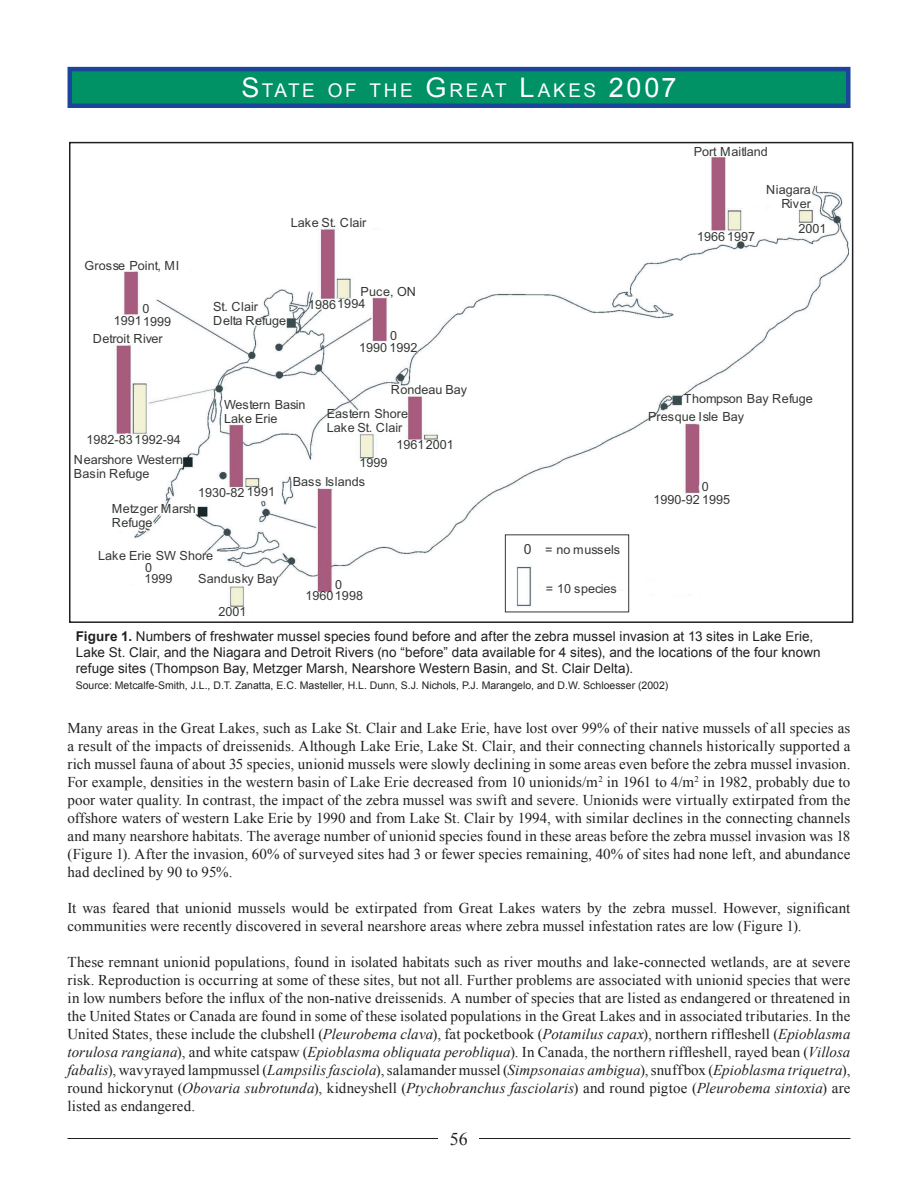
<style>
.page{position:relative;width:918px;height:1188px;background:#fff}
.page>*{position:absolute;margin:0;border:0;box-sizing:border-box;transform-origin:0 0}
.t1{font:18.9px "Arial";letter-spacing:.14em;color:#fff}
.Page_number{font:18px "Times New Roman";color:#231f20}
.SOLEC_Body_Text_1{font:15px/18px "Times New Roman";letter-spacing:.005em;color:#231f20;text-align:justify}
.Caption_text_9pt{font:13.5px/16.2px "Arial";letter-spacing:.005em;color:#231f20}
.t2{font:12.6px/14px "Arial";color:#343834}
.Caption_source_text{font:10.5px "Arial";color:#231f20}
.s1{font-size:27px}
.s2{font-size:13.95px}
.s3{font-weight:700}
.s4{font-style:italic}
</style>
<div class="page">
<hr style="left:67px;top:1138px;width:783px;height:1px;background:#231f20">
<div style="left:70px;top:69px;width:778px;height:37px;background:#009165"></div>
<div style="left:68px;top:67px;width:783px;height:41px;border:4px solid #1d449b"></div>
<div style="left:439px;top:1130px;width:40px;height:17px;background:#fff"></div>
<img style="left:93px;top:156px;width:756px;height:457px">
<div style="left:505px;top:535px;width:124px;height:77px;border:1px solid #343834"></div>
<div style="left:69px;top:142px;width:784px;height:481px;border:2px solid #231f20"></div>
<p class="t2" style="left:85px;top:260px;width:96px">Grosse Point, MI</p>
<p class="t2" style="left:143px;top:303px;width:9px">0</p>
<p class="t2" style="left:114px;top:315px;width:59px">19911999</p>
<p class="t1" style="left:241px;top:78px;width:437px"><span class="s1">S</span>tate of the <span class="s1">G</span>reat <span class="s1">L</span>akes <span class="s1">2007</span></p>
<p class="t2" style="left:291px;top:217px;width:77px">Lake St. Clair</p>
<p class="t2" style="left:361px;top:286px;width:57px">Puce, ON</p>
<p class="t2" style="left:213px;top:301px;width:46px">St. Clair</p>
<p class="t2" style="left:308px;top:298px;width:59px">19861994</p>
<p class="t2" style="left:213px;top:315px;width:74px">Delta Refuge</p>
<p class="t2" style="left:694px;top:146px;width:76px">Port Maitland</p>
<p class="t2" style="left:697px;top:231px;width:59px">19661997</p>
<p class="t2" style="left:766px;top:184px;width:46px;text-align:right">Niagara<br>River</p>
<p class="t2" style="left:799px;top:223px;width:30px">2001</p>
<p class="t2" style="left:93px;top:333px;width:72px">Detroit River</p>
<p class="t2" style="left:390px;top:330px;width:9px">0</p>
<p class="t2" style="left:359px;top:342px;width:60px">1990 1992</p>
<p class="t2" style="left:391px;top:383px;width:78px">Rondeau Bay</p>
<p class="t2" style="left:224px;top:398px;width:83px">Western Basin<br>Lake Erie</p>
<p class="t2" style="left:327px;top:407px;width:83px">Eastern Shore<br>Lake St. Clair</p>
<p class="t2" style="left:293px;top:455px;width:96px;line-height:18.9px;text-indent:66px">1999<br>Bass Islands</p>
<p class="t2" style="left:74px;top:430px;width:111px;line-height:20.2px;text-align:right">1982-83 1992-94<br>Nearshore Western</p>
<p class="t2" style="left:74px;top:468px;width:77px">Basin Refuge</p>
<p class="t2" style="left:112px;top:503px;width:86px">Metzger Marsh<br>Refuge</p>
<p class="t2" style="left:397px;top:439px;width:59px">19612001</p>
<p class="t2" style="left:198px;top:487px;width:78px">1930-82 1991</p>
<p class="t2" style="left:145px;top:552px;width:70px;line-height:11.4px;text-indent:-46px">Lake Erie SW Shore<br>0<br>1999</p>
<p class="t2" style="left:198px;top:573px;width:82px">Sandusky Bay</p>
<p class="t2" style="left:219px;top:606px;width:30px">2001</p>
<p class="t2" style="left:335px;top:579px;width:9px">0</p>
<p class="t2" style="left:305px;top:590px;width:59px">19601998</p>
<p class="t2" style="left:524px;top:543px;width:98px"><span class="s2">0</span> = no mussels</p>
<p class="t2" style="left:546px;top:583px;width:72px">= 10 species</p>
<p class="t2" style="left:684px;top:393px;width:131px">Thompson Bay Refuge</p>
<p class="t2" style="left:648px;top:411px;width:98px">Presque Isle Bay</p>
<p class="t2" style="left:702px;top:481px;width:9px">0</p>
<p class="t2" style="left:654px;top:494px;width:78px">1990-92 1995</p>
<p class="Caption_text_9pt" style="left:76px;top:628px;width:747px"><span class="s3">Figure 1.</span> Numbers of freshwater mussel species found before and after the zebra mussel invasion at 13 sites in Lake Erie,<br>Lake St. Clair, and the Niagara and Detroit Rivers (no “before” data available for 4 sites), and the locations of the four known refuge sites (Thompson Bay, Metzger Marsh, Nearshore Western Basin, and St. Clair Delta).</p>
<p class="Caption_source_text" style="left:76px;top:678px;width:594px">Source: Metcalfe-Smith, J.L., D.T. Zanatta, E.C. Masteller, H.L. Dunn, S.J. Nichols, P.J. Marangelo, and D.W. Schloesser (2002)</p>
<p class="SOLEC_Body_Text_1" style="left:68px;top:719px;width:785px">Many areas in the Great Lakes, such as Lake St. Clair and Lake Erie, have lost over 99% of their native mussels of all species as a result of the impacts of dreissenids. Although Lake Erie, Lake St. Clair, and their connecting channels historically supported a rich mussel fauna of about 35 species, unionid mussels were slowly declining in some areas even before the zebra mussel invasion.<br>For example, densities in the western basin of Lake Erie decreased from 10 unionids/m<sup>2</sup> in 1961 to 4/m<sup>2</sup> in 1982, probably due to poor water quality. In contrast, the impact of the zebra mussel was swift and severe. Unionids were virtually extirpated from the offshore waters of western Lake Erie by 1990 and from Lake St. Clair by 1994, with similar declines in the connecting channels and many nearshore habitats. The average number of unionid species found in these areas before the zebra mussel invasion was 18 (Figure 1). After the invasion, 60% of surveyed sites had 3 or fewer species remaining, 40% of sites had none left, and abundance had declined by 90 to 95%.</p>
<p class="SOLEC_Body_Text_1" style="left:68px;top:899px;width:784px">It was feared that unionid mussels would be extirpated from Great Lakes waters by the zebra mussel. However, significant communities were recently discovered in several nearshore areas where zebra mussel infestation rates are low (Figure 1).</p>
<p class="SOLEC_Body_Text_1" style="left:68px;top:953px;width:785px">These remnant unionid populations, found in isolated habitats such as river mouths and lake-connected wetlands, are at severe risk. Reproduction is occurring at some of these sites, but not all. Further problems are associated with unionid species that were in low numbers before the influx of the non-native dreissenids. A number of species that are listed as endangered or threatened in the United States or Canada are found in some of these isolated populations in the Great Lakes and in associated tributaries. In the United States, these include the clubshell (<span class="s4">Pleurobema clava</span>), fat pocketbook (<span class="s4">Potamilus capax</span>), northern riffleshell (<span class="s4">Epioblasma torulosa rangiana</span>), and white catspaw (<span class="s4">Epioblasma obliquata perobliqua</span>). In Canada, the northern riffleshell, rayed bean (<span class="s4">Villosa fabalis</span>), wavyrayed lampmussel (<span class="s4">Lampsilis fasciola</span>), salamander mussel (<span class="s4">Simpsonaias ambigua</span>), snuffbox (<span class="s4">Epioblasma triquetra</span>), round hickorynut (<span class="s4">Obovaria subrotunda</span>), kidneyshell (<span class="s4">Ptychobranchus fasciolaris</span>) and round pigtoe (<span class="s4">Pleurobema sintoxia</span>) are listed as endangered.</p>
<p class="Page_number" style="left:450px;top:1127px;width:19px">56</p>
</div>
